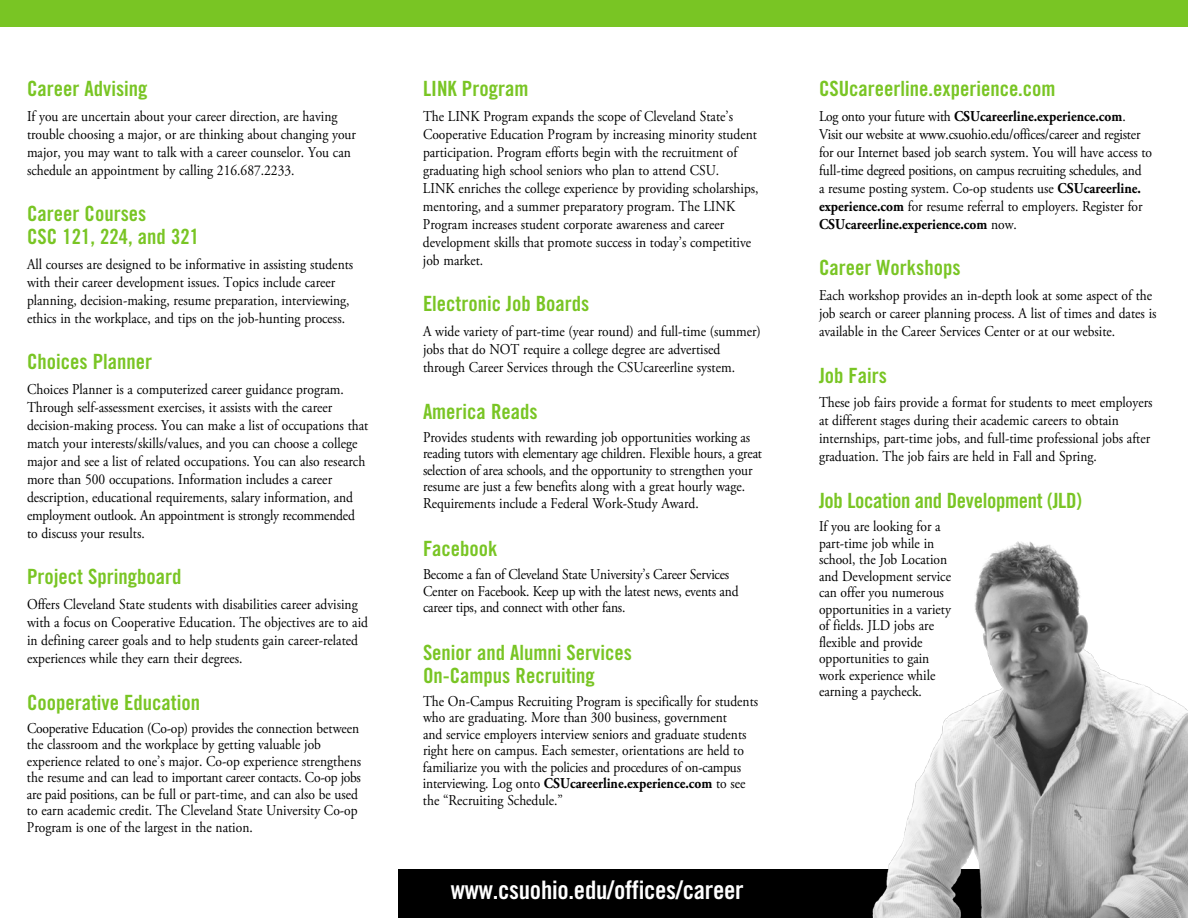
<style>
.page{position:relative;width:1188px;height:918px;background:#fff}
.page>*{position:absolute;margin:0;border:0;box-sizing:border-box;transform-origin:0 0}
.t1{font:25.5px "Trade Gothic LT Std Bd Cn 20";letter-spacing:-.01em;color:#fff}
.t2{font:21px/22.5px "Trade Gothic LT Std Bd Cn 20";color:#79c524}
.t3{font:15px/18px "Adobe Garamond Pro";color:#000;scale:.9 1}
.s1{font-weight:700}
</style>
<div class="page">
<div style="left:0;top:0;width:1188px;height:27px;background:#79c524"></div>
<div style="left:398px;top:869px;width:790px;height:49px;background:#000"></div>
<img style="left:872px;top:541px;width:316px;height:377px">
<h2 class="t2" style="left:27px;top:77px;width:122px">Career Advising</h2>
<p class="t3" style="left:27px;top:108px;width:367px">If you are uncertain about your career direction, are having trouble choosing a major, or are thinking about changing your major, you may want to talk with a career counselor. You can schedule an appointment by calling 216.687.2233.</p>
<h2 class="t2" style="left:27px;top:203px;width:174px">Career Courses<br>CSC 121, 224, and 321</h2>
<p class="t3" style="left:27px;top:255px;width:364px">All courses are designed to be informative in assisting students with their career development issues. Topics include career planning, decision-making, resume preparation, interviewing, ethics in the workplace, and tips on the job-hunting process.</p>
<h2 class="t2" style="left:27px;top:350px;width:127px">Choices Planner</h2>
<p class="t3" style="left:27px;top:381px;width:381px">Choices Planner is a computerized career guidance program.<br>Through self-assessment exercises, it assists with the career decision-making process. You can make a list of occupations that match your interests/skills/values, and you can choose a college major and see a list of related occupations. You can also research more than 500 occupations. Information includes a career description, educational requirements, salary information, and employment outlook. An appointment is strongly recommended to discuss your results.</p>
<h2 class="t2" style="left:27px;top:566px;width:156px">Project Springboard</h2>
<p class="t3" style="left:27px;top:596px;width:380px">Offers Cleveland State students with disabilities career advising with a focus on Cooperative Education. The objectives are to aid in defining career goals and to help students gain career-related experiences while they earn their degrees.</p>
<h2 class="t2" style="left:27px;top:691px;width:174px">Cooperative Education</h2>
<p class="t3" style="left:27px;top:720px;width:373px;line-height:16.5px">Cooperative Education (Co-op) provides the connection between the classroom and the workplace by getting valuable job experience related to one’s major. Co-op experience strengthens the resume and can lead to important career contacts. Co-op jobs are paid positions, can be full or part-time, and can also be used to earn academic credit. The Cleveland State University Co-op Program is one of the largest in the nation.</p>
<h2 class="t2" style="left:423px;top:77px;width:107px">LINK Program</h2>
<p class="t3" style="left:423px;top:108px;width:374px">The LINK Program expands the scope of Cleveland State’s Cooperative Education Program by increasing minority student participation. Program efforts begin with the recruitment of graduating high school seniors who plan to attend CSU.<br>LINK enriches the college experience by providing scholarships, mentoring, and a summer preparatory program. The LINK Program increases student corporate awareness and career development skills that promote success in today’s competitive job market.</p>
<h2 class="t2" style="left:423px;top:293px;width:168px">Electronic Job Boards</h2>
<p class="t3" style="left:423px;top:323px;width:377px">A wide variety of part-time (year round) and full-time (summer) jobs that do NOT require a college degree are advertised through Career Services through the CSUcareerline system.</p>
<h2 class="t2" style="left:423px;top:400px;width:116px">America Reads</h2>
<p class="t3" style="left:423px;top:429px;width:378px;line-height:16.5px">Provides students with rewarding job opportunities working as reading tutors with elementary age children. Flexible hours, a great selection of area schools, and the opportunity to strengthen your resume are just a few benefits along with a great hourly wage.<br>Requirements include a Federal Work-Study Award.</p>
<h2 class="t2" style="left:423px;top:537px;width:76px">Facebook</h2>
<p class="t3" style="left:423px;top:567px;width:352px;line-height:16.5px">Become a fan of Cleveland State University’s Career Services<br>Center on Facebook. Keep up with the latest news, events and career tips, and connect with other fans.</p>
<h2 class="t2" style="left:423px;top:641px;width:210px">Senior and Alumni Services<br>On-Campus Recruiting</h2>
<p class="t3" style="left:423px;top:693px;width:374px;line-height:16.5px">The On-Campus Recruiting Program is specifically for students who are graduating. More than 300 business, government<br>and service employers interview seniors and graduate students right here on campus. Each semester, orientations are held to familiarize you with the policies and procedures of on-campus interviewing. Log onto <span class="s1">CSUcareerline.experience.com</span> to see the “Recruiting Schedule.”</p>
<h1 class="t1" style="left:451px;top:875px;width:294px">www.csuohio.edu/offices/career</h1>
<h2 class="t2" style="left:819px;top:77px;width:238px">CSUcareerline.experience.com</h2>
<p class="t3" style="left:819px;top:108px;width:372px">Log onto your future with <span class="s1">CSUcareerline.experience.com</span>.<br>Visit our website at www.csuohio.edu/offices/career and register for our Internet based job search system. You will have access to full-time degreed positions, on campus recruiting schedules, and<br>a resume posting system. Co-op students use <span class="s1">CSUcareerline. experience.com</span> for resume referral to employers. Register for <span class="s1">CSUcareerline.experience.com</span> now.</p>
<h2 class="t2" style="left:819px;top:257px;width:143px">Career Workshops</h2>
<p class="t3" style="left:819px;top:287px;width:376px">Each workshop provides an in-depth look at some aspect of the job search or career planning process. A list of times and dates is available in the Career Services Center or at our website.</p>
<h2 class="t2" style="left:819px;top:364px;width:70px">Job Fairs</h2>
<p class="t3" style="left:819px;top:394px;width:372px">These job fairs provide a format for students to meet employers at different stages during their academic careers to obtain internships, part-time jobs, and full-time professional jobs after graduation. The job fairs are held in Fall and Spring.</p>
<h2 class="t2" style="left:819px;top:489px;width:265px">Job Location and Development (JLD)</h2>
<p class="t3" style="left:819px;top:519px;width:148px;line-height:16.5px">If you are looking for a part-time job while in school, the Job Location and Development service can offer you numerous opportunities in a variety of fields. JLD jobs are flexible and provide opportunities to gain work experience while earning a paycheck.</p>
</div>
